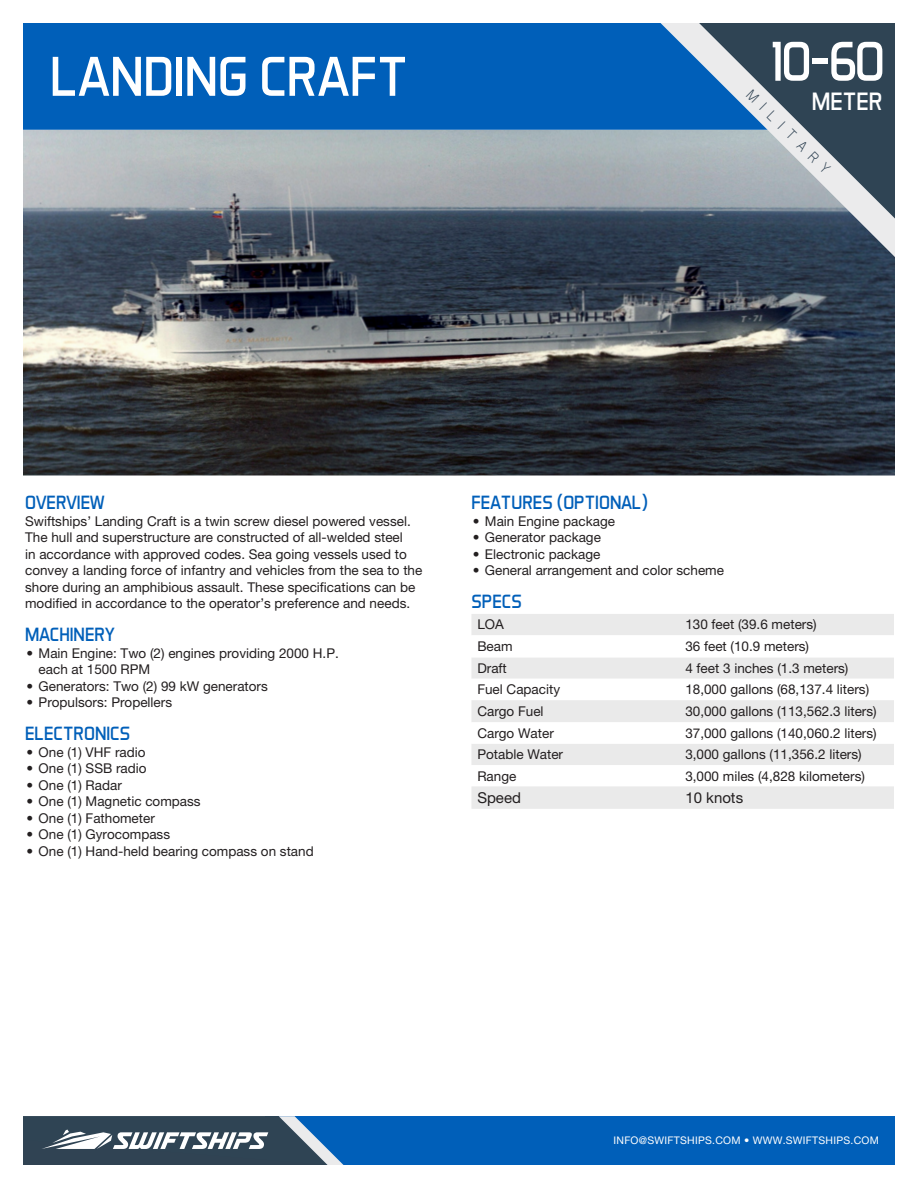
<style>
.page{position:relative;width:918px;height:1188px;background:#fff}
.page>*{position:absolute;margin:0;border:0;box-sizing:border-box;transform-origin:0 0}
.t1{font:57px "Aero Matics";letter-spacing:-.005em;color:#fff}
.t2{font:57px "Aero Matics";letter-spacing:-.005em;color:#fff;scale:.95 1}
.t3{font:25.5px "Aero Matics";color:#fff}
.t4{font:19.5px "Aero Matics";color:#005fb9}
.t5{font:15px "Helvetica Neue LT Pro";color:#231f20}
.t6{font:300 15px "Aero Matics";color:#304353}
.t7{font:13.5px/16.5px "Helvetica Neue LT Pro";color:#231f20}
.t8{font:10.5px "Helvetica Neue LT Pro";letter-spacing:.025em;color:#fff}
</style>
<div class="page">
<img style="left:23px;top:130px;width:872px;height:346px">
<div style="left:23px;top:23px;width:635px;height:107px;background:#005fb9"></div>
<svg style="left:658px;top:23px;width:237px;height:241px;background:#587086"></svg>
<div style="left:265px;top:1116px;width:634px;height:49px;background:#005fb9"></div>
<svg style="left:23px;top:1116px;width:321px;height:49px"></svg>
<div style="left:895px;top:0;width:23px;height:1188px;background:#fff"></div>
<div style="left:471px;top:614px;width:423px;height:21px;background:#eaeaea"></div>
<svg style="left:471px;top:658px;width:423px;height:107px;fill:#eaeaea"></svg>
<div style="left:471px;top:786px;width:423px;height:23px;background:#eaeaea"></div>
<p class="t1" style="left:50px;top:43px;width:359px">LANDING CRAFT</p>
<p class="t2" style="left:770px;top:28px;width:123px">1O-6O</p>
<p class="t6" style="left:755px;top:86px;width:112px;rotate:45deg">MILITARY</p>
<p class="t3" style="left:812px;top:87px;width:72px">METER</p>
<p class="t4" style="left:25px;top:491px;width:81px">OVERVIEW</p>
<p class="t7" style="left:25px;top:512px;width:399px">Swiftships’ Landing Craft is a twin screw diesel powered vessel.<br>The hull and superstructure are constructed of all-welded steel<br>in accordance with approved codes. Sea going vessels used to convey a landing force of infantry and vehicles from the sea to the shore during an amphibious assault. These specifications can be modified in accordance to the operator’s preference and needs.</p>
<p class="t4" style="left:25px;top:623px;width:91px">MACHINERY</p>
<p class="t7" style="left:39px;top:644px;width:302px;text-indent:-12px">• Main Engine: Two (2) engines providing 2000 H.P. each at 1500 RPM</p>
<p class="t7" style="left:27px;top:677px;width:243px">• Generators: Two (2) 99 kW generators</p>
<p class="t7" style="left:27px;top:694px;width:147px">• Propulsors: Propellers</p>
<p class="t4" style="left:25px;top:722px;width:107px">ELECTRONICS</p>
<p class="t7" style="left:27px;top:743px;width:121px">• One (1) VHF radio</p>
<p class="t7" style="left:27px;top:760px;width:122px">• One (1) SSB radio</p>
<p class="t7" style="left:27px;top:776px;width:97px">• One (1) Radar</p>
<p class="t7" style="left:27px;top:793px;width:176px">• One (1) Magnetic compass</p>
<p class="t7" style="left:27px;top:809px;width:130px">• One (1) Fathometer</p>
<p class="t7" style="left:27px;top:826px;width:145px">• One (1) Gyrocompass</p>
<p class="t7" style="left:27px;top:842px;width:289px">• One (1) Hand-held bearing compass on stand</p>
<p class="t4" style="left:471px;top:491px;width:178px">FEATURES (OPTIONAL)</p>
<p class="t7" style="left:473px;top:512px;width:144px">• Main Engine package</p>
<p class="t7" style="left:473px;top:529px;width:130px">• Generator package</p>
<p class="t7" style="left:473px;top:545px;width:129px">• Electronic package</p>
<p class="t7" style="left:473px;top:562px;width:253px">• General arrangement and color scheme</p>
<p class="t4" style="left:471px;top:590px;width:52px">SPECS</p>
<p class="t7" style="left:477px;top:616px;width:28px">LOA</p>
<p class="t7" style="left:685px;top:616px;width:133px">130 feet (39.6 meters)</p>
<p class="t7" style="left:477px;top:638px;width:37px">Beam</p>
<p class="t7" style="left:685px;top:638px;width:125px">36 feet (10.9 meters)</p>
<p class="t7" style="left:477px;top:660px;width:31px">Draft</p>
<p class="t7" style="left:685px;top:660px;width:165px">4 feet 3 inches (1.3 meters)</p>
<p class="t7" style="left:477px;top:681px;width:84px">Fuel Capacity</p>
<p class="t7" style="left:685px;top:681px;width:185px">18,000 gallons (68,137.4 liters)</p>
<p class="t7" style="left:477px;top:702px;width:68px">Cargo Fuel</p>
<p class="t7" style="left:685px;top:702px;width:193px">30,000 gallons (113,562.3 liters)</p>
<p class="t7" style="left:477px;top:725px;width:78px">Cargo Water</p>
<p class="t7" style="left:685px;top:725px;width:193px">37,000 gallons (140,060.2 liters)</p>
<p class="t7" style="left:477px;top:746px;width:87px">Potable Water</p>
<p class="t7" style="left:685px;top:746px;width:178px">3,000 gallons (11,356.2 liters)</p>
<p class="t7" style="left:477px;top:767px;width:41px">Range</p>
<p class="t7" style="left:685px;top:767px;width:181px">3,000 miles (4,828 kilometers)</p>
<p class="t5" style="left:477px;top:789px;width:45px">Speed</p>
<p class="t5" style="left:685px;top:789px;width:59px">10 knots</p>
<p class="t8" style="left:614px;top:1134px;width:267px">INFO@SWIFTSHIPS.COM • WWW.SWIFTSHIPS.COM</p>
</div>
